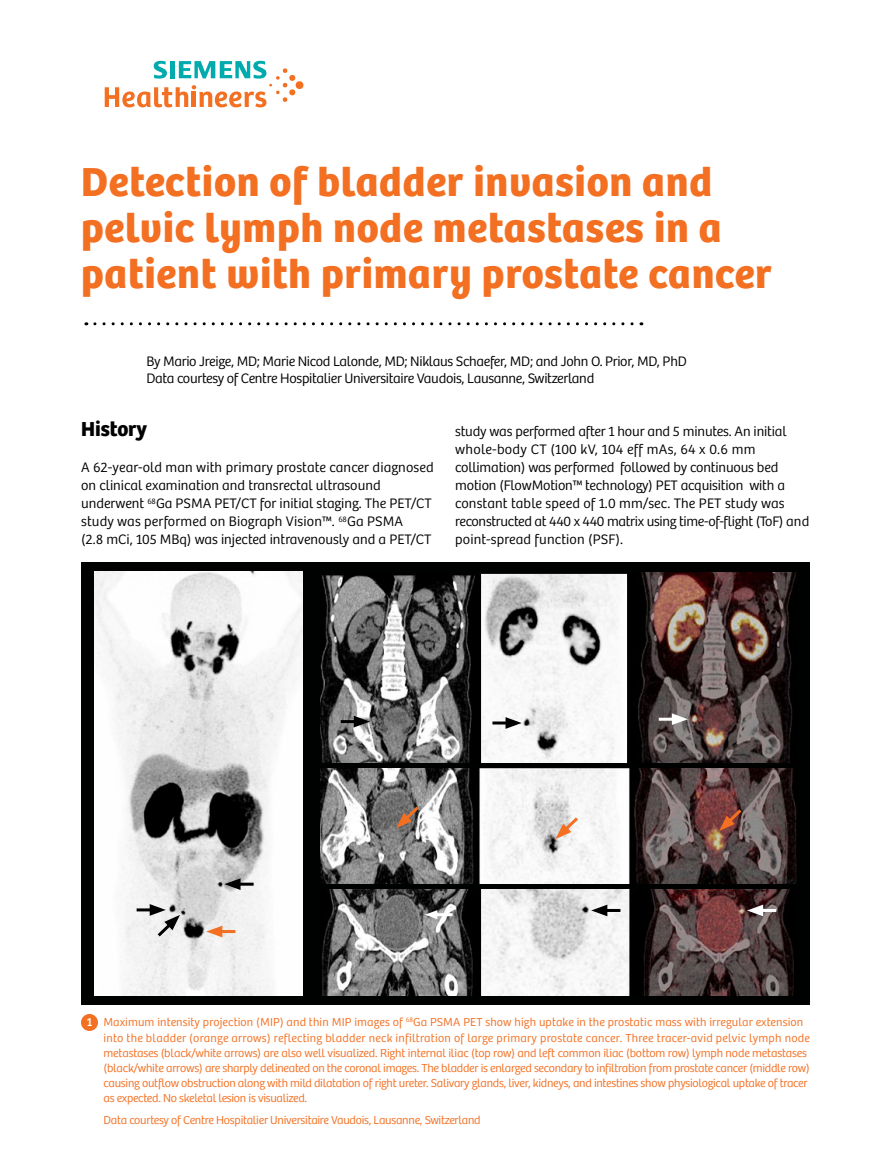
<style>
.page{position:relative;width:891px;height:1175px;background:#fff}
.page>*{position:absolute;margin:0;border:0;box-sizing:border-box;transform-origin:0 0}
.t1{font:42px/46.2px "Bree SH Headline Regular";letter-spacing:.02em;color:#f36f21}
.t2{font:21px "Bree SH Text Bold";color:#000}
.t3{font:14.25px/18px "Bree SH Text Light";letter-spacing:-.01em;color:#000}
.t4{font:12px/15px "Bree SH Text Light";letter-spacing:-.02em;color:#f36f21}
.s1{font-family:"Bree SH Text Regular";color:#fff}
</style>
<div class="page">
<div style="left:81px;top:562px;width:729px;height:442px;background:#000101"></div>
<svg style="left:95px;top:322px;width:547px;height:3px"></svg>
<svg style="left:105px;top:61px;width:199px;height:47px"></svg>
<div style="left:81px;top:1014px;width:17px;height:17px;background:#f36f21;border-radius:50%"></div>
<img style="left:95px;top:571px;width:208px;height:424px">
<img style="left:320px;top:572px;width:477px;height:190px">
<img style="left:320px;top:768px;width:477px;height:115px">
<img style="left:322px;top:889px;width:472px;height:106px">
<svg style="left:396px;top:803px;width:26px;height:25px"></svg>
<hr style="left:217px;top:930px;width:18px;height:3px;background:#f36f21">
<svg style="left:206px;top:925px;width:16px;height:12px"></svg>
<hr style="left:235px;top:882px;width:19px;height:3px;background:#000">
<svg style="left:224px;top:878px;width:17px;height:12px"></svg>
<hr style="left:602px;top:909px;width:18px;height:3px;background:#000">
<svg style="left:591px;top:904px;width:16px;height:12px"></svg>
<hr style="left:492px;top:721px;width:19px;height:3px;background:#000">
<svg style="left:506px;top:717px;width:16px;height:12px"></svg>
<hr style="left:341px;top:720px;width:19px;height:3px;background:#000">
<svg style="left:354px;top:715px;width:16px;height:12px"></svg>
<hr style="left:757px;top:909px;width:19px;height:3px;background:#fff">
<svg style="left:747px;top:904px;width:16px;height:12px"></svg>
<hr style="left:434px;top:913px;width:19px;height:3px;background:#fff">
<svg style="left:425px;top:910px;width:12px;height:9px"></svg>
<hr style="left:659px;top:717px;width:19px;height:3px;background:#fff">
<svg style="left:672px;top:713px;width:16px;height:12px"></svg>
<hr style="left:137px;top:908px;width:18px;height:3px;background:#000">
<svg style="left:150px;top:904px;width:30px;height:35px"></svg>
<svg style="left:556px;top:814px;width:25px;height:25px"></svg>
<svg style="left:719px;top:806px;width:26px;height:25px"></svg>
<h1 class="t1" style="left:81px;top:159px;width:692px">Detection of bladder invasion and pelvic lymph node metastases in a patient with primary prostate cancer</h1>
<p class="t3" style="left:146px;top:352px;width:542px;line-height:17.1px">By Mario Jreige, MD; Marie Nicod Lalonde, MD; Niklaus Schaefer, MD; and John O. Prior, MD, PhD<br>Data courtesy of Centre Hospitalier Universitaire Vaudois, Lausanne, Switzerland</p>
<h2 class="t2" style="left:81px;top:416px;width:67px">History</h2>
<p class="t3" style="left:81px;top:458px;width:354px">A 62-year-old man with primary prostate cancer diagnosed on clinical examination and transrectal ultrasound underwent <sup>68</sup>Ga PSMA PET/CT for initial staging. The PET/CT study was performed on Biograph Vision™. <sup>68</sup>Ga PSMA<br>(2.8 mCi, 105 MBq) was injected intravenously and a PET/CT</p>
<p class="t3" style="left:455px;top:422px;width:356px">study was performed after 1 hour and 5 minutes. An initial whole-body CT (100 kV, 104 eff mAs, 64 x 0.6 mm collimation) was performed followed by continuous bed motion (FlowMotion™ technology) PET acquisition with a constant table speed of 1.0 mm/sec. The PET study was reconstructed at 440 x 440 matrix using time-of-flight (ToF) and point-spread function (PSF).</p>
<p class="t4" style="left:103px;top:1015px;width:708px;text-indent:-17px"><span class="s1">1</span> Maximum intensity projection (MIP) and thin MIP images of <sup>68</sup>Ga PSMA PET show high uptake in the prostatic mass with irregular extension into the bladder (orange arrows) reflecting bladder neck infiltration of large primary prostate cancer. Three tracer-avid pelvic lymph node metastases (black/white arrows) are also well visualized. Right internal iliac (top row) and left common iliac (bottom row) lymph node metastases (black/white arrows) are sharply delineated on the coronal images. The bladder is enlarged secondary to infiltration from prostate cancer (middle row) causing outflow obstruction along with mild dilatation of right ureter. Salivary glands, liver, kidneys, and intestines show physiological uptake of tracer as expected. No skeletal lesion is visualized.</p>
<p class="t4" style="left:103px;top:1112px;width:379px">Data courtesy of Centre Hospitalier Universitaire Vaudois, Lausanne, Switzerland</p>
</div>
